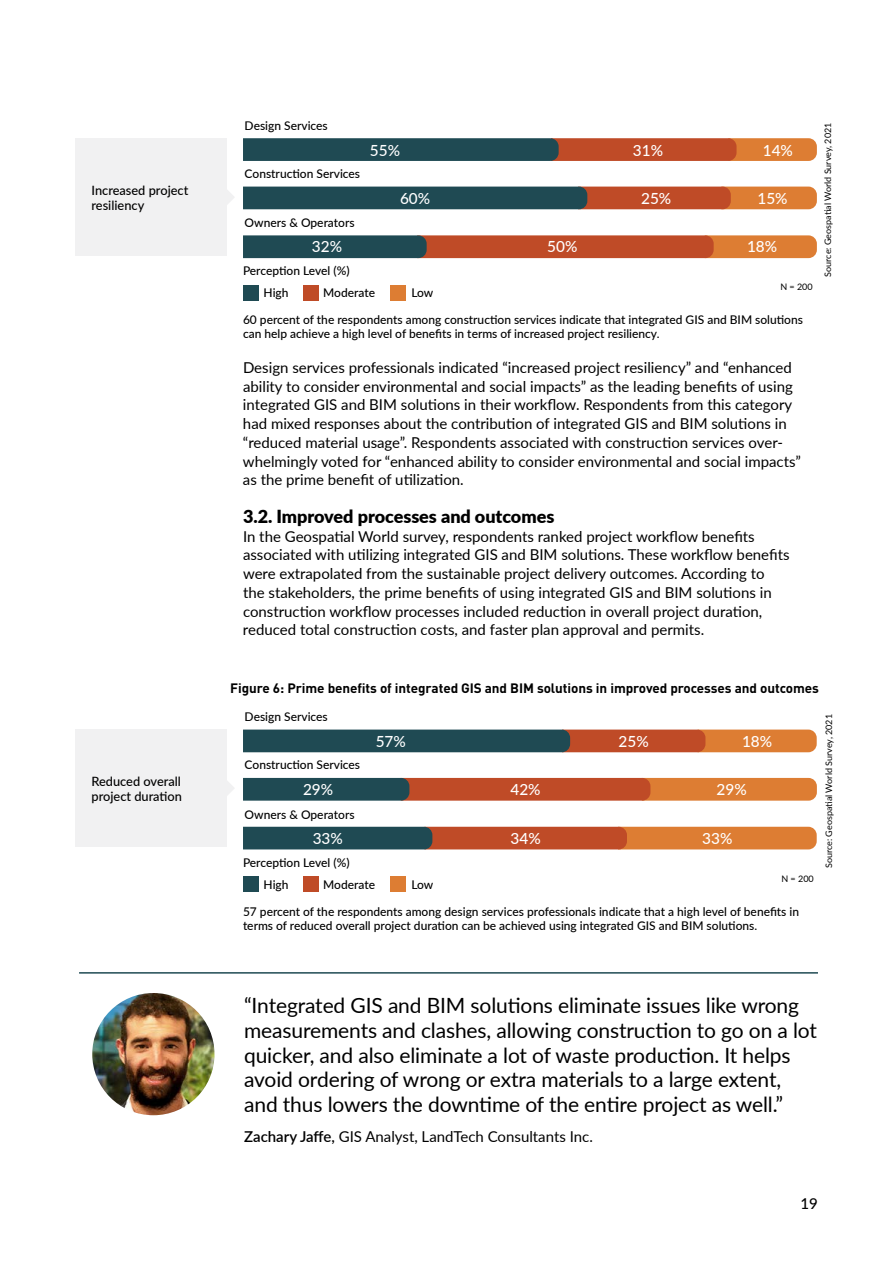
<style>
.page{position:relative;width:893px;height:1263px;background:#fff}
.page>*{position:absolute;margin:0;border:0;box-sizing:border-box;transform-origin:0 0}
.t1{font:21px/24.8px "Lato";letter-spacing:-.005em;color:#000}
.t2{font:900 18px "Lato";color:#000}
.t3{font:500 15.3px "Lato";color:#fff}
.t4{font:15px/18.8px "Lato";color:#000}
.t5{font:500 15px "Lato";color:#000}
.t6{font:700 13.5px "DINOT";letter-spacing:-.005em;color:#000}
.t7{font:500 12.75px/15.5px "Lato";color:#000}
.t8{font:500 12px/14.4px "Lato";color:#000}
.t9{font:9px "Lato";color:#000}
.s1{font-weight:600}
</style>
<div class="page">
<svg style="left:243px;top:138px;width:574px;height:23px;background:#6d5343"></svg>
<svg style="left:243px;top:187px;width:574px;height:22px;background:#635243"></svg>
<svg style="left:243px;top:235px;width:574px;height:23px;background:#93573b"></svg>
<div style="left:304px;top:285px;width:15px;height:15px;background:#bf4b27"></div>
<div style="left:391px;top:285px;width:15px;height:15px;background:#dd7d33"></div>
<div style="left:243px;top:285px;width:15px;height:15px;background:#1f4a53"></div>
<div style="left:75px;top:729px;width:151px;height:118px;background:#f1f1f2"></div>
<svg style="left:226px;top:776px;width:8px;height:24px"></svg>
<svg style="left:243px;top:729px;width:574px;height:23px;background:#6d5847"></svg>
<svg style="left:243px;top:778px;width:574px;height:23px;background:#9b5c3a"></svg>
<svg style="left:243px;top:827px;width:574px;height:22px;background:#945b39"></svg>
<div style="left:304px;top:876px;width:15px;height:15px;background:#bf4b27"></div>
<div style="left:391px;top:876px;width:15px;height:15px;background:#dd7d33"></div>
<div style="left:243px;top:876px;width:15px;height:15px;background:#1f4a53"></div>
<img style="left:92px;top:993px;width:122px;height:122px;border-radius:61px">
<hr style="left:79px;top:972px;width:739px;height:1px;background:#1f4a53">
<div style="left:75px;top:138px;width:151px;height:118px;background:#f1f1f2"></div>
<svg style="left:226px;top:185px;width:8px;height:24px"></svg>
<p class="t7" style="left:92px;top:182px;width:98px">Increased project resiliency</p>
<p class="t7" style="left:92px;top:773px;width:92px">Reduced overall project duration</p>
<p class="t8" style="left:245px;top:118px;width:85px">Design Services</p>
<p class="t8" style="left:245px;top:166px;width:117px">Construction Services</p>
<p class="t8" style="left:245px;top:215px;width:111px">Owners &amp; Operators</p>
<p class="t3" style="left:370px;top:139px;width:32px">55%</p>
<p class="t3" style="left:633px;top:139px;width:32px">31%</p>
<p class="t3" style="left:400px;top:188px;width:32px">60%</p>
<p class="t3" style="left:641px;top:188px;width:32px">25%</p>
<p class="t3" style="left:312px;top:236px;width:32px">32%</p>
<p class="t3" style="left:547px;top:236px;width:32px">50%</p>
<p class="t8" style="left:243px;top:263px;width:108px">Perception Level (%)</p>
<p class="t8" style="left:264px;top:285px;width:26px">High</p>
<p class="t8" style="left:323px;top:285px;width:53px">Moderate</p>
<p class="t8" style="left:411px;top:285px;width:23px">Low</p>
<p class="t3" style="left:763px;top:139px;width:32px">14%</p>
<p class="t3" style="left:757px;top:188px;width:32px">15%</p>
<p class="t3" style="left:747px;top:236px;width:32px">18%</p>
<p class="t9" style="left:780px;top:281px;width:34px">N = 200</p>
<p class="t8" style="left:243px;top:312px;width:561px">60 percent of the respondents among construction services indicate that integrated GIS and BIM solutions can help achieve a high level of benefits in terms of increased project resiliency.</p>
<p class="t4" style="left:243px;top:357px;width:560px">Design services professionals indicated “increased project resiliency” and “enhanced ability to consider environmental and social impacts” as the leading benefits of using integrated GIS and BIM solutions in their workflow. Respondents from this category had mixed responses about the contribution of integrated GIS and BIM solutions in “reduced material usage”. Respondents associated with construction services over&shy;whelmingly voted for “enhanced ability to consider environmental and social impacts” as the prime benefit of utilization.</p>
<p class="t2" style="left:243px;top:503px;width:313px">3.2. Improved processes and outcomes</p>
<p class="t4" style="left:243px;top:526px;width:548px">In the Geospatial World survey, respondents ranked project workflow benefits associated with utilizing integrated GIS and BIM solutions. These workflow benefits were extrapolated from the sustainable project delivery outcomes. According to the stakeholders, the prime benefits of using integrated GIS and BIM solutions in construction workflow processes included reduction in overall project duration, reduced total construction costs, and faster plan approval and permits.</p>
<p class="t9" style="left:821px;top:277px;width:156px;rotate:-90deg">Source: Geospatial World Survey, 2021</p>
<p class="t6" style="left:230px;top:679px;width:590px">Figure 6: Prime benefits of integrated GIS and BIM solutions in improved processes and outcomes</p>
<p class="t8" style="left:245px;top:709px;width:85px">Design Services</p>
<p class="t8" style="left:245px;top:757px;width:117px">Construction Services</p>
<p class="t9" style="left:823px;top:868px;width:156px;rotate:-90deg">Source: Geospatial World Survey, 2021</p>
<p class="t3" style="left:376px;top:730px;width:32px">57%</p>
<p class="t3" style="left:619px;top:730px;width:32px">25%</p>
<p class="t3" style="left:742px;top:730px;width:32px">18%</p>
<p class="t3" style="left:303px;top:779px;width:32px">29%</p>
<p class="t3" style="left:510px;top:779px;width:32px">42%</p>
<p class="t3" style="left:717px;top:779px;width:32px">29%</p>
<p class="t3" style="left:313px;top:827px;width:32px">33%</p>
<p class="t3" style="left:511px;top:827px;width:32px">34%</p>
<p class="t3" style="left:702px;top:827px;width:32px">33%</p>
<p class="t8" style="left:245px;top:806px;width:111px">Owners &amp; Operators</p>
<p class="t8" style="left:243px;top:855px;width:108px">Perception Level (%)</p>
<p class="t8" style="left:264px;top:877px;width:26px">High</p>
<p class="t8" style="left:323px;top:877px;width:53px">Moderate</p>
<p class="t8" style="left:411px;top:877px;width:23px">Low</p>
<p class="t9" style="left:781px;top:872px;width:34px">N = 200</p>
<p class="t8" style="left:243px;top:904px;width:558px">57 percent of the respondents among design services professionals indicate that a high level of benefits in terms of reduced overall project duration can be achieved using integrated GIS and BIM solutions.</p>
<p class="t1" style="left:244px;top:992px;width:574px">“Integrated GIS and BIM solutions eliminate issues like wrong measurements and clashes, allowing construction to go on a lot quicker, and also eliminate a lot of waste production. It helps avoid ordering of wrong or extra materials to a large extent, and thus lowers the downtime of the entire project as well.”</p>
<p class="t4" style="left:244px;top:1126px;width:350px"><span class="s1">Zachary Jaffe,</span> GIS Analyst, LandTech Consultants Inc.</p>
<p class="t5" style="left:801px;top:1193px;width:19px">19</p>
</div>
